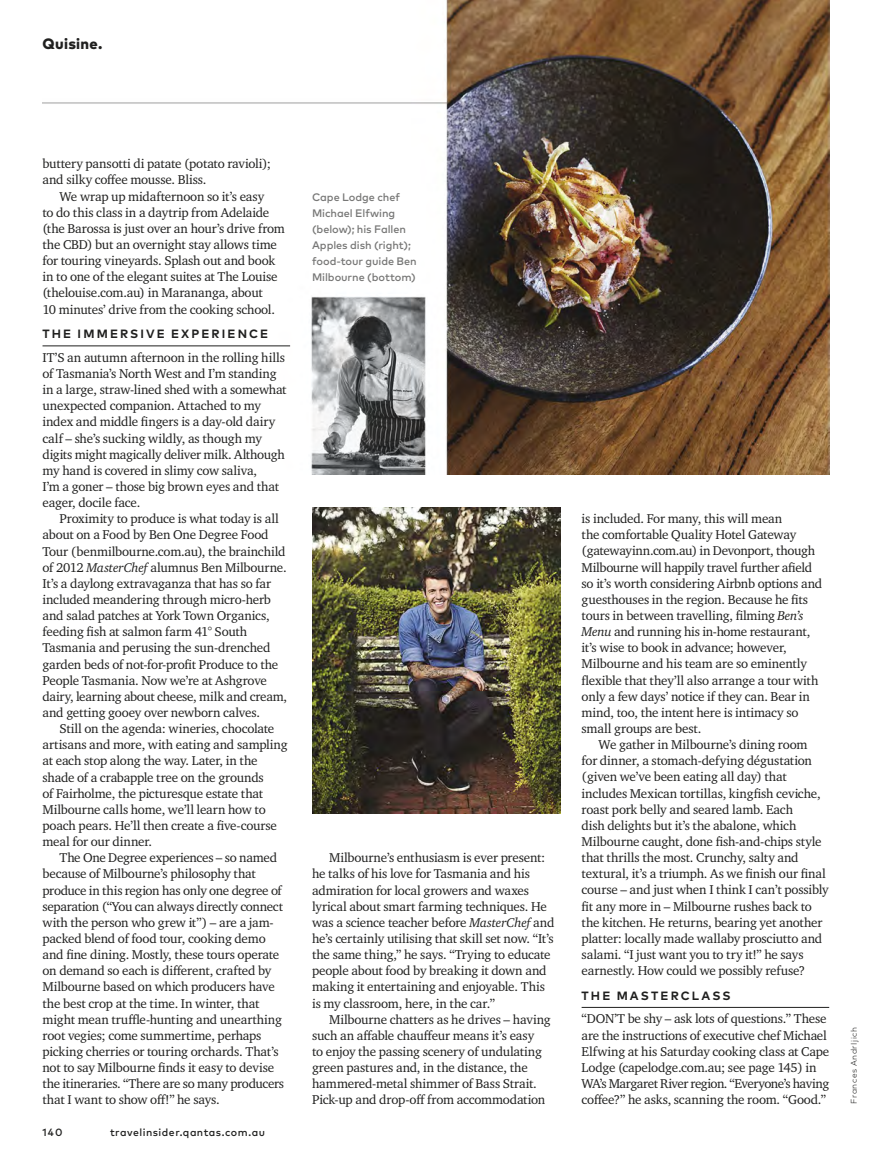
<style>
.page{position:relative;width:893px;height:1170px;background:#fff}
.page>*{position:absolute;margin:0;border:0;box-sizing:border-box;transform-origin:0 0}
.t1{font:800 15px "Mark Pro";letter-spacing:.02em;color:#20201f}
.t2{font:13.2px/16.2px "Charter BT Pro";letter-spacing:-.015em;color:#20201f}
.t3{font:700 12px "Mark Pro";letter-spacing:.175em;color:#20201f}
.t4{font:500 10.8px/16.2px "Mark Pro";letter-spacing:-.005em;color:#777776}
.t5{font:500 10.5px "Mark Pro";letter-spacing:.045em;color:#20201f}
.t6{font:300 8.25px "Mark Pro";letter-spacing:.07em;color:#20201f}
.s1{font-style:italic}
</style>
<div class="page">
<img style="left:43px;top:0;width:786px;height:475px">
<img style="left:312px;top:507px;width:248px;height:306px">
<hr style="left:43px;top:345px;width:247px;height:1px;background:#20201f">
<hr style="left:582px;top:1007px;width:247px;height:1px;background:#20201f">
<p class="t1" style="left:43px;top:35px;width:61px">Quisine.</p>
<p class="t2" style="left:43px;top:155px;width:230px">buttery pansotti di patate (potato ravioli); and silky coffee mousse. Bliss.</p>
<p class="t2" style="left:43px;top:189px;width:244px;text-indent:17px">We wrap up midafternoon so it’s easy<br>to do this class in a daytrip from Adelaide (the Barossa is just over an hour’s drive from the CBD) but an overnight stay allows time for touring vineyards. Splash out and book in to one of the elegant suites at The Louise (thelouise.com.au) in Marananga, about<br>10 minutes’ drive from the cooking school.</p>
<p class="t3" style="left:43px;top:327px;width:227px">THE IMMERSIVE EXPERIENCE</p>
<p class="t2" style="left:43px;top:350px;width:246px">IT’S an autumn afternoon in the rolling hills of Tasmania’s North West and I’m standing in a large, straw-lined shed with a somewhat unexpected companion. Attached to my index and middle fingers is a day-old dairy calf – she’s sucking wildly, as though my digits might magically deliver milk. Although my hand is covered in slimy cow saliva,<br>I’m a goner – those big brown eyes and that eager, docile face.</p>
<p class="t2" style="left:43px;top:511px;width:246px;text-indent:17px">Proximity to produce is what today is all about on a Food by Ben One Degree Food Tour (benmilbourne.com.au), the brainchild of 2012 <span class="s1">MasterChef</span> alumnus Ben Milbourne.<br>It’s a daylong extravaganza that has so far included meandering through micro-herb and salad patches at York Town Organics, feeding fish at salmon farm 41° South Tasmania and perusing the sun-drenched garden beds of not-for-profit Produce to the People Tasmania. Now we’re at Ashgrove dairy, learning about cheese, milk and cream, and getting gooey over newborn calves.</p>
<p class="t2" style="left:43px;top:721px;width:247px;text-indent:17px">Still on the agenda: wineries, chocolate artisans and more, with eating and sampling at each stop along the way. Later, in the shade of a crabapple tree on the grounds<br>of Fairholme, the picturesque estate that Milbourne calls home, we’ll learn how to poach pears. He’ll then create a five-course meal for our dinner.</p>
<p class="t2" style="left:43px;top:850px;width:243px;text-indent:17px">The One Degree experiences – so named because of Milbourne’s philosophy that produce in this region has only one degree of separation (“You can always directly connect with the person who grew it”) – are a jam&shy;packed blend of food tour, cooking demo and fine dining. Mostly, these tours operate on demand so each is different, crafted by Milbourne based on which producers have the best crop at the time. In winter, that might mean truffle-hunting and unearthing root vegies; come summertime, perhaps picking cherries or touring orchards. That’s not to say Milbourne finds it easy to devise the itineraries. “There are so many producers that I want to show off!” he says.</p>
<p class="t2" style="left:312px;top:850px;width:244px;text-indent:17px">Milbourne’s enthusiasm is ever present: he talks of his love for Tasmania and his admiration for local growers and waxes lyrical about smart farming techniques. He was a science teacher before <span class="s1">MasterChef</span> and he’s certainly utilising that skill set now. “It’s the same thing,” he says. “Trying to educate people about food by breaking it down and making it entertaining and enjoyable. This is my classroom, here, in the car.”</p>
<p class="t4" style="left:312px;top:190px;width:106px">Cape Lodge chef<br>Michael Elfwing (below); his Fallen<br>Apples dish (right); food-tour guide Ben<br>Milbourne (bottom)</p>
<p class="t2" style="left:312px;top:1012px;width:240px;text-indent:17px">Milbourne chatters as he drives – having such an affable chauffeur means it’s easy<br>to enjoy the passing scenery of undulating green pastures and, in the distance, the hammered-metal shimmer of Bass Strait.<br>Pick-up and drop-off from accommodation</p>
<p class="t5" style="left:43px;top:1128px;width:22px">140</p>
<p class="t5" style="left:110px;top:1128px;width:156px">travelinsider.qantas.com.au</p>
<p class="t2" style="left:582px;top:511px;width:242px">is included. For many, this will mean<br>the comfortable Quality Hotel Gateway (gatewayinn.com.au) in Devonport, though Milbourne will happily travel further afield so it’s worth considering Airbnb options and guesthouses in the region. Because he fits tours in between travelling, filming <span class="s1">Ben’s Menu</span> and running his in-home restaurant, it’s wise to book in advance; however, Milbourne and his team are so eminently flexible that they’ll also arrange a tour with only a few days’ notice if they can. Bear in mind, too, the intent here is intimacy so small groups are best.</p>
<p class="t2" style="left:582px;top:737px;width:248px;text-indent:17px">We gather in Milbourne’s dining room<br>for dinner, a stomach-defying dégustation (given we’ve been eating all day) that includes Mexican tortillas, kingfish ceviche, roast pork belly and seared lamb. Each<br>dish delights but it’s the abalone, which Milbourne caught, done fish-and-chips style that thrills the most. Crunchy, salty and textural, it’s a triumph. As we finish our final course – and just when I think I can’t possibly fit any more in – Milbourne rushes back to the kitchen. He returns, bearing yet another platter: locally made wallaby prosciutto and salami. “I just want you to try it!” he says earnestly. How could we possibly refuse?</p>
<p class="t3" style="left:582px;top:988px;width:151px">THE MASTERCLASS</p>
<p class="t2" style="left:582px;top:1011px;width:249px">“DON’T be shy – ask lots of questions.” These are the instructions of executive chef Michael Elfwing at his Saturday cooking class at Cape Lodge (capelodge.com.au; see page 145) in WA’s Margaret River region. “Everyone’s having coffee?” he asks, scanning the room. “Good.”</p>
<p class="t6" style="left:849px;top:1103px;width:79px;rotate:-90deg">Frances AndrIjich</p>
</div>
